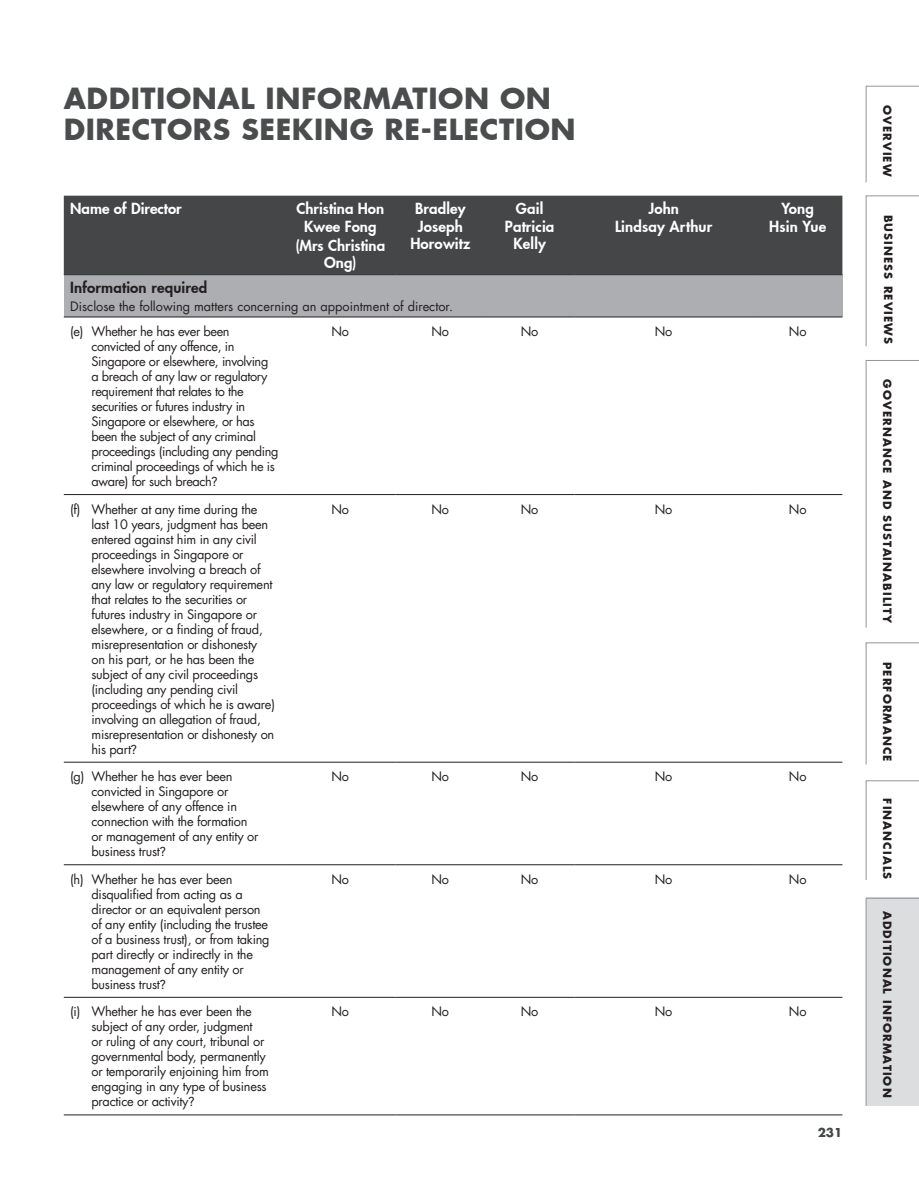
<style>
.page{position:relative;width:919px;height:1191px;background:#fff}
.page>*{position:absolute;margin:0;border:0;box-sizing:border-box;transform-origin:0 0}
.t1{font:700 28.5px/31.5px "Futura Std";letter-spacing:.02em;color:#4b4c4d}
.Subhead_3_Futura_Bol{font:800 15px/17.2px "Futura Std";letter-spacing:.01em;color:#fff;text-align:center}
.Subhead_3_Futura_Bol-2{font:800 15px "Futura Std";letter-spacing:.01em;color:#231f20}
.Table_Text{font:12.75px/15px "Futura Std";letter-spacing:-.02em;color:#231f20}
.Table_Text-2{font:12.75px "Futura Std";color:#231f20}
.t2{font:700 12px "Futura Std";color:#454647}
.t3{font:700 11.25px "Futura Std";letter-spacing:.1em;color:#231f20}
.s1{font-family:"Avenir LT Std"}
</style>
<div class="page">
<div style="left:64px;top:196px;width:778px;height:78px;background:#454647"></div>
<div style="left:64px;top:275px;width:778px;height:42px;background:#adaeb2"></div>
<hr style="left:64px;top:274px;width:221px;height:1px;background:#231f20">
<hr style="left:285px;top:274px;width:110px;height:1px;background:#231f20">
<hr style="left:395px;top:274px;width:90px;height:1px;background:#231f20">
<hr style="left:485px;top:274px;width:89px;height:1px;background:#231f20">
<hr style="left:574px;top:274px;width:179px;height:1px;background:#231f20">
<hr style="left:753px;top:274px;width:89px;height:1px;background:#231f20">
<hr style="left:64px;top:317px;width:221px;height:1px;background:#231f20">
<hr style="left:285px;top:317px;width:110px;height:1px;background:#231f20">
<hr style="left:395px;top:317px;width:90px;height:1px;background:#231f20">
<hr style="left:485px;top:317px;width:89px;height:1px;background:#231f20">
<hr style="left:574px;top:317px;width:179px;height:1px;background:#231f20">
<hr style="left:753px;top:317px;width:89px;height:1px;background:#231f20">
<hr style="left:64px;top:494px;width:221px;height:1px;background:#231f20">
<hr style="left:285px;top:494px;width:110px;height:1px;background:#231f20">
<hr style="left:395px;top:494px;width:90px;height:1px;background:#231f20">
<hr style="left:485px;top:494px;width:89px;height:1px;background:#231f20">
<hr style="left:574px;top:494px;width:179px;height:1px;background:#231f20">
<hr style="left:753px;top:494px;width:89px;height:1px;background:#231f20">
<hr style="left:64px;top:762px;width:221px;height:1px;background:#231f20">
<hr style="left:285px;top:762px;width:110px;height:1px;background:#231f20">
<hr style="left:395px;top:762px;width:90px;height:1px;background:#231f20">
<hr style="left:485px;top:762px;width:89px;height:1px;background:#231f20">
<hr style="left:574px;top:762px;width:179px;height:1px;background:#231f20">
<hr style="left:753px;top:762px;width:89px;height:1px;background:#231f20">
<hr style="left:64px;top:864px;width:221px;height:1px;background:#231f20">
<hr style="left:285px;top:864px;width:110px;height:1px;background:#231f20">
<hr style="left:395px;top:864px;width:90px;height:1px;background:#231f20">
<hr style="left:485px;top:864px;width:89px;height:1px;background:#231f20">
<hr style="left:574px;top:864px;width:179px;height:1px;background:#231f20">
<hr style="left:753px;top:864px;width:89px;height:1px;background:#231f20">
<hr style="left:64px;top:997px;width:221px;height:1px;background:#231f20">
<hr style="left:285px;top:997px;width:110px;height:1px;background:#231f20">
<hr style="left:395px;top:997px;width:90px;height:1px;background:#231f20">
<hr style="left:485px;top:997px;width:89px;height:1px;background:#231f20">
<hr style="left:574px;top:997px;width:179px;height:1px;background:#231f20">
<hr style="left:753px;top:997px;width:89px;height:1px;background:#231f20">
<hr style="left:64px;top:1114px;width:221px;height:1px;background:#231f20">
<hr style="left:285px;top:1114px;width:110px;height:1px;background:#231f20">
<hr style="left:395px;top:1114px;width:90px;height:1px;background:#231f20">
<hr style="left:485px;top:1114px;width:89px;height:1px;background:#231f20">
<hr style="left:574px;top:1114px;width:179px;height:1px;background:#231f20">
<hr style="left:753px;top:1114px;width:89px;height:1px;background:#231f20">
<svg style="left:865px;top:85px;width:53px;height:98px"></svg>
<svg style="left:865px;top:195px;width:53px;height:152px"></svg>
<svg style="left:865px;top:360px;width:53px;height:268px"></svg>
<svg style="left:865px;top:642px;width:53px;height:123px"></svg>
<svg style="left:865px;top:780px;width:53px;height:100px"></svg>
<div style="left:865px;top:897px;width:53px;height:209px;background:#dcdddf"></div>
<p class="t1" style="left:64px;top:82px;width:513px">ADDITIONAL INFORMATION ON<br>DIRECTORS SEEKING RE-ELECTION</p>
<p class="Subhead_3_Futura_Bol" style="left:70px;top:200px;width:113px">Name of Director</p>
<p class="Subhead_3_Futura_Bol" style="left:296px;top:200px;width:89px">Christina Hon<br>Kwee Fong</p>
<p class="Subhead_3_Futura_Bol" style="left:295px;top:237px;width:91px">(Mrs Christina<br>Ong)</p>
<p class="Subhead_3_Futura_Bol" style="left:410px;top:200px;width:61px">Bradley<br>Joseph<br>Horowitz</p>
<p class="Subhead_3_Futura_Bol" style="left:505px;top:200px;width:51px">Gail<br>Patricia<br>Kelly</p>
<p class="Subhead_3_Futura_Bol" style="left:615px;top:200px;width:99px">John<br>Lindsay Arthur</p>
<p class="Subhead_3_Futura_Bol" style="left:769px;top:200px;width:58px">Yong<br>Hsin Yue</p>
<p class="Subhead_3_Futura_Bol-2" style="left:70px;top:278px;width:139px">Information required</p>
<p class="Table_Text-2" style="left:70px;top:298px;width:384px">Disclose the following matters concerning an appointment of director.</p>
<p class="Table_Text" style="left:91px;top:324px;width:189px;text-indent:-21px">(e) Whether he has ever been convicted of any offence, in<br>Singapore or elsewhere, involving a breach of any law or regulatory requirement that relates to the securities or futures industry in<br>Singapore or elsewhere, or has been the subject of any criminal proceedings (including any pending criminal proceedings of which he is aware) for such breach<span class="s1">?</span></p>
<p class="Table_Text" style="left:331px;top:324px;width:19px">No</p>
<p class="Table_Text" style="left:431px;top:324px;width:19px">No</p>
<p class="Table_Text" style="left:521px;top:324px;width:19px">No</p>
<p class="Table_Text" style="left:655px;top:324px;width:19px">No</p>
<p class="Table_Text" style="left:788px;top:324px;width:19px">No</p>
<p class="Table_Text" style="left:91px;top:501px;width:185px;text-indent:-21px">(f) Whether at any time during the last 10 years, judgment has been entered against him in any civil proceedings in Singapore or elsewhere involving a breach of any law or regulatory requirement that relates to the securities or futures industry in Singapore or elsewhere, or a finding of fraud, misrepresentation or dishonesty<br>on his part, or he has been the subject of any civil proceedings (including any pending civil proceedings of which he is aware) involving an allegation of fraud, misrepresentation or dishonesty on his part<span class="s1">?</span></p>
<p class="Table_Text" style="left:331px;top:501px;width:19px">No</p>
<p class="Table_Text" style="left:431px;top:501px;width:19px">No</p>
<p class="Table_Text" style="left:521px;top:501px;width:19px">No</p>
<p class="Table_Text" style="left:655px;top:501px;width:19px">No</p>
<p class="Table_Text" style="left:788px;top:501px;width:19px">No</p>
<p class="Table_Text" style="left:91px;top:769px;width:168px;text-indent:-21px">(g) Whether he has ever been convicted in Singapore or elsewhere of any offence in connection with the formation or management of any entity or business trust<span class="s1">?</span></p>
<p class="Table_Text" style="left:331px;top:769px;width:19px">No</p>
<p class="Table_Text" style="left:431px;top:769px;width:19px">No</p>
<p class="Table_Text" style="left:521px;top:769px;width:19px">No</p>
<p class="Table_Text" style="left:655px;top:769px;width:19px">No</p>
<p class="Table_Text" style="left:788px;top:769px;width:19px">No</p>
<p class="Table_Text" style="left:91px;top:871px;width:180px;text-indent:-21px">(h) Whether he has ever been disqualified from acting as a director or an equivalent person of any entity (including the trustee of a business trust), or from taking part directly or indirectly in the management of any entity or business trust<span class="s1">?</span></p>
<p class="Table_Text" style="left:331px;top:871px;width:19px">No</p>
<p class="Table_Text" style="left:431px;top:871px;width:19px">No</p>
<p class="Table_Text" style="left:521px;top:871px;width:19px">No</p>
<p class="Table_Text" style="left:655px;top:871px;width:19px">No</p>
<p class="Table_Text" style="left:788px;top:871px;width:19px">No</p>
<p class="Table_Text" style="left:91px;top:1004px;width:179px;text-indent:-21px">(i) Whether he has ever been the subject of any order, judgment<br>or ruling of any court, tribunal or governmental body, permanently or temporarily enjoining him from engaging in any type of business practice or activity<span class="s1">?</span></p>
<p class="Table_Text" style="left:331px;top:1004px;width:19px">No</p>
<p class="Table_Text" style="left:431px;top:1004px;width:19px">No</p>
<p class="Table_Text" style="left:521px;top:1004px;width:19px">No</p>
<p class="Table_Text" style="left:655px;top:1004px;width:19px">No</p>
<p class="Table_Text" style="left:788px;top:1004px;width:19px">No</p>
<p class="t2" style="left:817px;top:1124px;width:26px">231</p>
<p class="t3" style="left:894px;top:105px;width:73px;rotate:90deg">OVERVIEW</p>
<p class="t3" style="left:895px;top:215px;width:131px;rotate:90deg">BUSINESS REVIEWS</p>
<p class="t3" style="left:894px;top:379px;width:246px;rotate:90deg">GOVERNANCE AND SUSTAINABILITY</p>
<p class="t3" style="left:894px;top:661px;width:101px;rotate:90deg">PERFORMANCE</p>
<p class="t3" style="left:894px;top:798px;width:82px;rotate:90deg">FINANCIALS</p>
<p class="t3" style="left:894px;top:910px;width:188px;rotate:90deg">ADDITIONAL INFORMATION</p>
</div>
